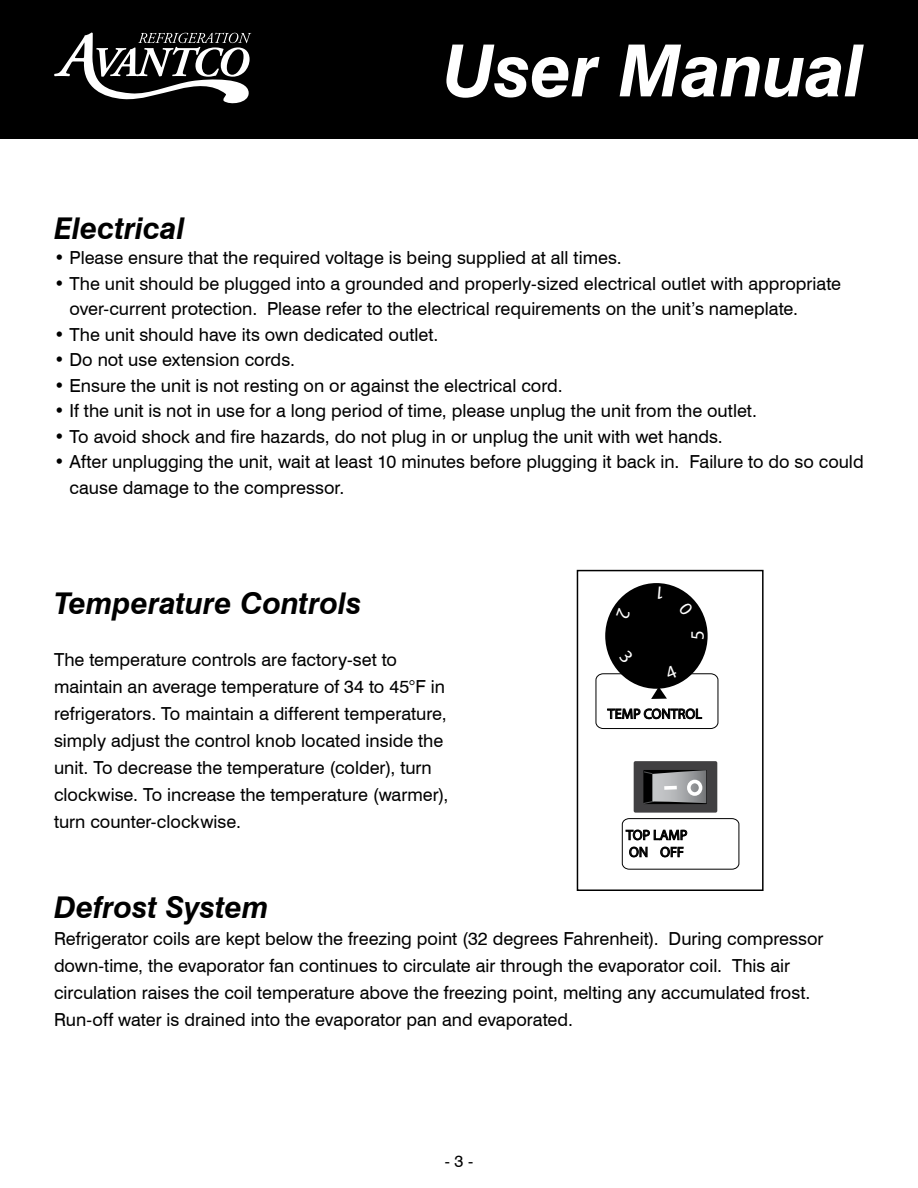
<style>
.page{position:relative;width:918px;height:1188px;background:#fff}
.page>*{position:absolute;margin:0;border:0;box-sizing:border-box;transform-origin:0 0}
.t1{font:italic 700 72px "Swiss 721 BT";letter-spacing:-.01em;color:#fff}
.t2{font:italic 700 30px "Swiss 721 BT";letter-spacing:-.005em;color:#000}
.t3{font:18.9px "Myriad Pro";color:#fff}
.t4{font:18px/27px "Swiss 721 BT";color:#000}
.t5{font:16.5px "Swiss 721 BT";color:#000}
.t6{font:14.25px/17.1px "Myriad Pro";color:#000}
</style>
<div class="page">
<div style="left:0;top:0;width:918px;height:138px;background:#000"></div>
<svg style="left:54px;top:33px;width:197px;height:71px"></svg>
<div style="left:606px;top:584px;width:101px;height:104px;background:#000;border-radius:50%"></div>
<div style="left:634px;top:761px;width:83px;height:52px;background:#414042;border-radius:2px"></div>
<svg style="left:643px;top:770px;width:63px;height:34px;background:#7c7d7f"></svg>
<div style="left:687px;top:780px;width:15px;height:16px;border:4px solid #fff;border-radius:50%"></div>
<svg style="left:664px;top:786px;width:13px;height:4px"></svg>
<svg style="left:621px;top:818px;width:119px;height:52px"></svg>
<div style="left:577px;top:570px;width:187px;height:321px;border:2px solid #000"></div>
<svg style="left:595px;top:649px;width:124px;height:80px"></svg>
<h1 class="t1" style="left:442px;top:27px;width:423px">User Manual</h1>
<h2 class="t2" style="left:54px;top:210px;width:132px">Electrical</h2>
<p class="t4" style="left:54px;top:244px;width:569px">• Please ensure that the required voltage is being supplied at all times.</p>
<p class="t4" style="left:70px;top:271px;width:773px;line-height:25.5px;text-indent:-16px">• The unit should be plugged into a grounded and properly-sized electrical outlet with appropriate over-current protection. Please refer to the electrical requirements on the unit’s nameplate.</p>
<p class="t4" style="left:54px;top:321px;width:386px">• The unit should have its own dedicated outlet.</p>
<p class="t4" style="left:54px;top:346px;width:243px">• Do not use extension cords.</p>
<p class="t4" style="left:54px;top:372px;width:510px">• Ensure the unit is not resting on or against the electrical cord.</p>
<p class="t4" style="left:54px;top:397px;width:705px">• If the unit is not in use for a long period of time, please unplug the unit from the outlet.</p>
<p class="t4" style="left:54px;top:423px;width:670px">• To avoid shock and fire hazards, do not plug in or unplug the unit with wet hands.</p>
<p class="t4" style="left:70px;top:449px;width:796px;line-height:25.5px;text-indent:-16px">• After unplugging the unit, wait at least 10 minutes before plugging it back in. Failure to do so could cause damage to the compressor.</p>
<h2 class="t2" style="left:54px;top:585px;width:309px">Temperature Controls</h2>
<p class="t4" style="left:54px;top:646px;width:396px">The temperature controls are factory-set to maintain an average temperature of 34 to 45°F in refrigerators. To maintain a different temperature, simply adjust the control knob located inside the unit. To decrease the temperature (colder), turn clockwise. To increase the temperature (warmer), turn counter-clockwise.</p>
<p class="t3" style="left:686px;top:640px;width:11px;rotate:-90deg">5</p>
<p class="t6" style="left:608px;top:705px;width:96px">TEMP CONTROL</p>
<p class="t6" style="left:626px;top:826px;width:63px">TOP LAMP<br>ON OFF</p>
<h2 class="t2" style="left:54px;top:889px;width:216px">Defrost System</h2>
<p class="t4" style="left:54px;top:925px;width:771px">Refrigerator coils are kept below the freezing point (32 degrees Fahrenheit). During compressor down-time, the evaporator fan continues to circulate air through the evaporator coil. This air circulation raises the coil temperature above the freezing point, melting any accumulated frost.<br>Run-off water is drained into the evaporator pan and evaporated.</p>
<p class="t5" style="left:445px;top:1151px;width:30px">- 3 -</p>
</div>
